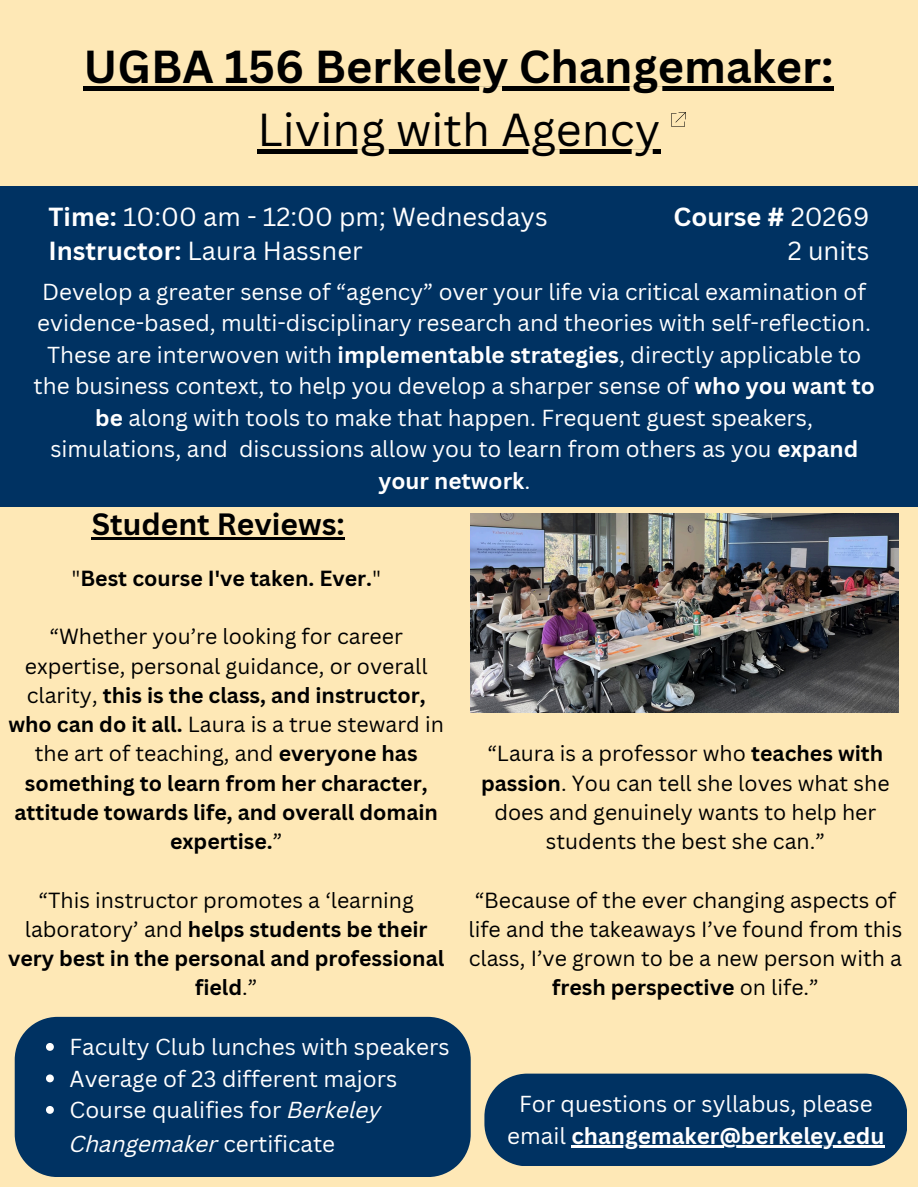
<style>
.page{position:relative;width:918px;height:1188px;background:#fff}
.page>*{position:absolute;margin:0;border:0;box-sizing:border-box;transform-origin:0 0}
.t1{font:700 45px "Canva Sans";color:#000}
.t2{font:45px "Canva Sans";color:#000}
.t3{font:700 30px "Canva Sans";color:#000}
.t4{font:25.5px/34.8px "Canva Sans";color:#fff}
.t5{font:22.5px/31.5px "Canva Sans";color:#fff;text-align:center}
.t6{font:italic 22.5px "Canva Sans";color:#fff}
.t7{font:700 21.3px/29.2px "Canva Sans";color:#000;text-align:center}
.t8{font:21.3px/29.2px "Canva Sans";color:#000;text-align:center}
.s1{font-weight:700}
.s2{font-weight:400}
.s3{font-style:italic}
.s4{font-style:normal}
</style>
<div class="page">
<div style="left:0;top:0;width:918px;height:1187px;background:#fee8b6"></div>
<hr style="left:84px;top:87px;width:750px;height:4px;background:#000">
<svg style="left:257px;top:150px;width:403px;height:4px;fill:#000"></svg>
<div style="left:484px;top:1074px;width:423px;height:92px;background:#003262"></div>
<hr style="left:571px;top:1146px;width:314px;height:2px;background:#fff">
<svg style="left:671px;top:112px;width:15px;height:15px"></svg>
<div style="left:0;top:186px;width:918px;height:321px;background:#003262"></div>
<img style="left:471px;top:513px;width:427px;height:199px">
<hr style="left:92px;top:538px;width:253px;height:2px;background:#000">
<div style="left:15px;top:1017px;width:456px;height:160px;background:#003262"></div>
<svg style="left:46px;top:1043px;width:8px;height:8px"></svg>
<svg style="left:46px;top:1074px;width:8px;height:8px"></svg>
<svg style="left:46px;top:1106px;width:8px;height:8px"></svg>
<h1 class="t1" style="left:84px;top:35px;width:752px">UGBA 156 Berkeley Changemaker:</h1>
<p class="t2" style="left:257px;top:98px;width:404px">Living with Agency</p>
<h2 class="t4" style="left:49px;top:198px;width:501px"><span class="s1">Time:</span> 10:00 am - 12:00 pm; Wednesdays<br><span class="s1">Instructor:</span> Laura Hassner</h2>
<p class="t4" style="left:674px;top:198px;width:197px;text-align:right"><span class="s1">Course #</span> 20269<br>2 units</p>
<p class="t5" style="left:34px;top:275px;width:843px">Develop a greater sense of “agency” over your life via critical examination of evidence-based, multi-disciplinary research and theories with self-reflection.<br>These are interwoven with <span class="s1">implementable strategies</span>, directly applicable to the business context, to help you develop a sharper sense of <span class="s1">who you want to be</span> along with tools to make that happen. Frequent guest speakers, simulations, and discussions allow you to learn from others as you <span class="s1">expand your network</span>.</p>
<p class="t3" style="left:92px;top:503px;width:255px">Student Reviews:</p>
<p class="t7" style="left:71px;top:563px;width:311px"><span class="s2">"</span>Best course I've taken. Ever.<span class="s2">"</span></p>
<p class="t7" style="left:8px;top:621px;width:437px"><span class="s2">“Whether you’re looking for career expertise, personal guidance, or overall clarity,</span> this is the class, and instructor, who can do it all. <span class="s2">Laura is a true steward in the art of teaching, and</span> everyone has something to learn from her character, attitude towards life, and overall domain expertise.<span class="s2">”</span></p>
<p class="t7" style="left:8px;top:885px;width:438px"><span class="s2">“This instructor promotes a ‘learning laboratory’ and</span> helps students be their very best in the personal and professional field<span class="s2">.”</span></p>
<p class="t5" style="left:70px;top:1031px;width:382px">Faculty Club lunches with speakers</p>
<p class="t5" style="left:70px;top:1062px;width:329px;text-align:left">Average of 23 different majors<br>Course qualifies for <span class="s3">Berkeley</span></p>
<p class="t6" style="left:70px;top:1135px;width:267px">Changemaker <span class="s4">certificate</span></p>
<p class="t8" style="left:481px;top:738px;width:410px">“Laura is a professor who <span class="s1">teaches with passion</span>. You can tell she loves what she does and genuinely wants to help her students the best she can.”</p>
<p class="t8" style="left:469px;top:885px;width:435px">“Because of the ever changing aspects of life and the takeaways I’ve found from this class, I’ve grown to be a new person with a <span class="s1">fresh perspective</span> on life.”</p>
<h3 class="t5" style="left:507px;top:1088px;width:379px">For questions or syllabus, please email <span class="s1">changemaker@berkeley.edu</span></h3>
</div>
